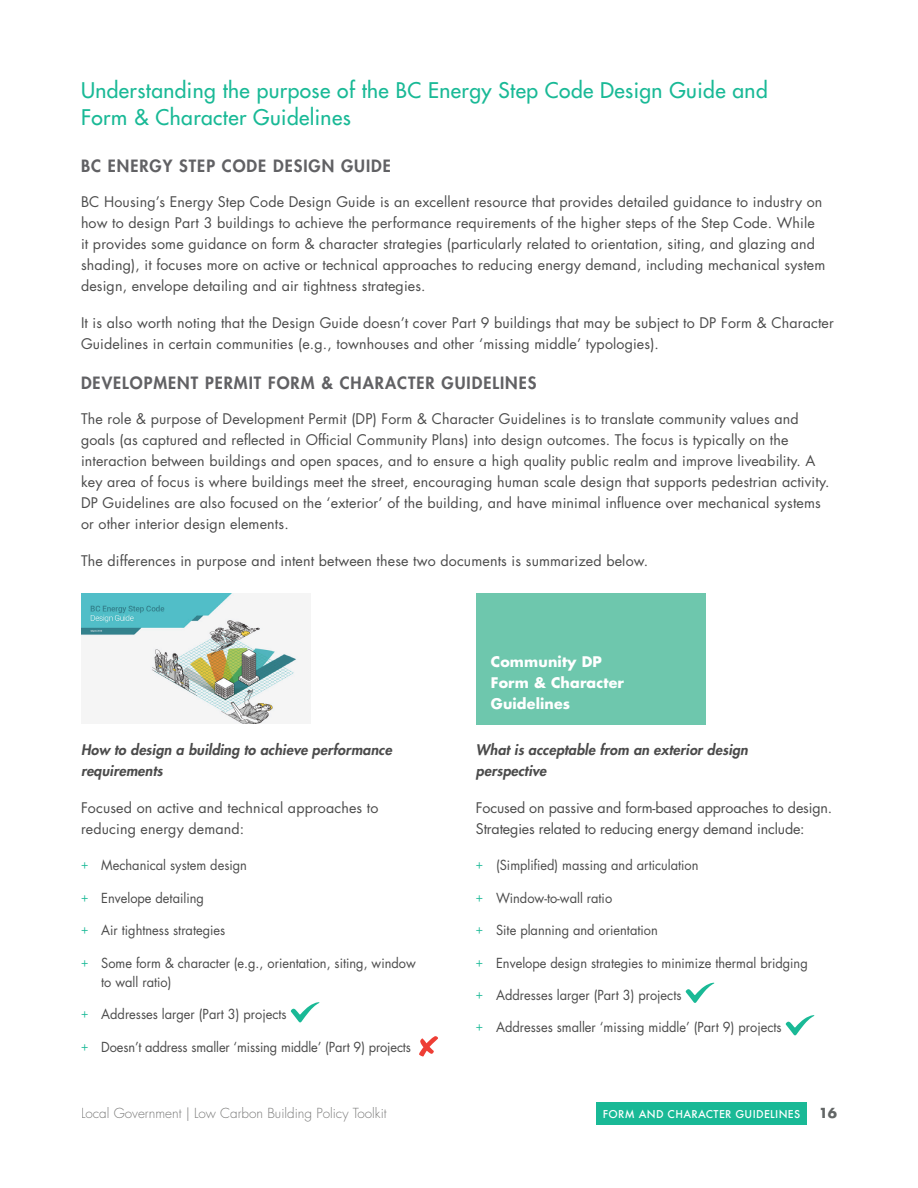
<style>
.page{position:relative;width:918px;height:1188px;background:#fff}
.page>*{position:absolute;margin:0;border:0;box-sizing:border-box;transform-origin:0 0}
.H3_Alt{font:500 21px/27px "Futura Std";letter-spacing:.02em;color:#19b996}
.H5_Alt{font:800 16.5px "Futura Std";letter-spacing:.06em;color:#616164}
.Body_Text{font:14.25px/21px "Futura Std";letter-spacing:.01em;color:#4b4b4b}
.Body_Text-2{font:italic 800 14.25px/21px "Futura Std";letter-spacing:.01em;color:#4b4b4b}
.Body_Text-3{font:14.25px/21px "Futura Std";letter-spacing:-.01em;color:#4b4b4b}
.Body_Text-4{font:700 14.25px/21px "Futura Std";letter-spacing:.01em;color:#fff}
.t1{font:13.5px/19.5px "Futura Std";color:#4b4b4b;scale:.95 1}
.t2{font:300 13.5px "Futura Std";color:#595958}
.t3{font:700 13.5px "Futura Std";color:#3c4040}
.t4{font:500 10.5px "Futura";letter-spacing:.03em;color:#fff}
.s1{font-family:"Futura TOT";color:#19b996}
</style>
<div class="page">
<svg style="left:291px;top:1002px;width:29px;height:21px"></svg>
<svg style="left:419px;top:1036px;width:19px;height:20px"></svg>
<svg style="left:686px;top:983px;width:29px;height:20px"></svg>
<svg style="left:786px;top:1015px;width:29px;height:21px"></svg>
<img style="left:81px;top:593px;width:217px;height:130px">
<div style="left:476px;top:593px;width:229px;height:131px;background:#6ec7ad"></div>
<div style="left:596px;top:1103px;width:211px;height:22px;background:#19b996"></div>
<p class="H3_Alt" style="left:81px;top:77px;width:688px">Understanding the purpose of the BC Energy Step Code Design Guide and<br>Form &amp; Character Guidelines</p>
<p class="H5_Alt" style="left:81px;top:156px;width:311px">BC ENERGY STEP CODE DESIGN GUIDE</p>
<p class="Body_Text" style="left:81px;top:191px;width:746px">BC Housing’s Energy Step Code Design Guide is an excellent resource that provides detailed guidance to industry on how to design Part 3 buildings to achieve the performance requirements of the higher steps of the Step Code. While it provides some guidance on form &amp; character strategies (particularly related to orientation, siting, and glazing and shading), it focuses more on active or technical approaches to reducing energy demand, including mechanical system design, envelope detailing and air tightness strategies.</p>
<p class="Body_Text" style="left:81px;top:313px;width:754px">It is also worth noting that the Design Guide doesn’t cover Part 9 buildings that may be subject to DP Form &amp; Character<br>Guidelines in certain communities (e.g., townhouses and other ‘missing middle’ typologies).</p>
<p class="H5_Alt" style="left:81px;top:373px;width:457px">DEVELOPMENT PERMIT FORM &amp; CHARACTER GUIDELINES</p>
<p class="Body_Text" style="left:81px;top:408px;width:750px">The role &amp; purpose of Development Permit (DP) Form &amp; Character Guidelines is to translate community values and goals (as captured and reflected in Official Community Plans) into design outcomes. The focus is typically on the interaction between buildings and open spaces, and to ensure a high quality public realm and improve liveability. A key area of focus is where buildings meet the street, encouraging human scale design that supports pedestrian activity.<br>DP Guidelines are also focused on the ‘exterior’ of the building, and have minimal influence over mechanical systems or other interior design elements.</p>
<p class="Body_Text" style="left:81px;top:550px;width:569px">The differences in purpose and intent between these two documents is summarized below.</p>
<p class="Body_Text-2" style="left:81px;top:740px;width:312px">How to design a building to achieve performance requirements</p>
<p class="Body_Text" style="left:81px;top:798px;width:299px">Focused on active and technical approaches to reducing energy demand:</p>
<p class="t1" style="left:81px;top:856px;width:176px"><span class="s1">+</span> Mechanical system design</p>
<p class="t1" style="left:81px;top:888px;width:131px"><span class="s1">+</span> Envelope detailing</p>
<p class="t1" style="left:81px;top:920px;width:153px"><span class="s1">+</span> Air tightness strategies</p>
<p class="t1" style="left:101px;top:953px;width:333px;text-indent:-20px"><span class="s1">+</span> Some form &amp; character (e.g., orientation, siting, window to wall ratio)</p>
<p class="t1" style="left:81px;top:1005px;width:218px"><span class="s1">+</span> Addresses larger (Part 3) projects</p>
<p class="t1" style="left:81px;top:1037px;width:349px"><span class="s1">+</span> Doesn’t address smaller ‘missing middle’ (Part 9) projects</p>
<p class="Body_Text-4" style="left:491px;top:651px;width:135px">Community DP<br>Form &amp; Character<br>Guidelines</p>
<p class="Body_Text-2" style="left:476px;top:740px;width:274px">What is acceptable from an exterior design perspective</p>
<p class="Body_Text-3" style="left:476px;top:798px;width:358px">Focused on passive and form-based approaches to design.<br>Strategies related to reducing energy demand include:</p>
<p class="t1" style="left:476px;top:856px;width:236px"><span class="s1">+</span> (Simplified) massing and articulation</p>
<p class="t1" style="left:476px;top:888px;width:145px"><span class="s1">+</span> Window-to-wall ratio</p>
<p class="t1" style="left:476px;top:920px;width:193px"><span class="s1">+</span> Site planning and orientation</p>
<p class="t1" style="left:476px;top:953px;width:351px"><span class="s1">+</span> Envelope design strategies to minimize thermal bridging</p>
<p class="t1" style="left:476px;top:985px;width:218px"><span class="s1">+</span> Addresses larger (Part 3) projects</p>
<p class="t1" style="left:476px;top:1018px;width:323px"><span class="s1">+</span> Addresses smaller ‘missing middle’ (Part 9) projects</p>
<p class="t2" style="left:81px;top:1105px;width:307px">Local Government | Low Carbon Building Policy Toolkit</p>
<p class="t3" style="left:818px;top:1104px;width:20px">16</p>
<h1 class="t4" style="left:603px;top:1107px;width:199px">FORM AND CHARACTER GUIDELINES</h1>
</div>
